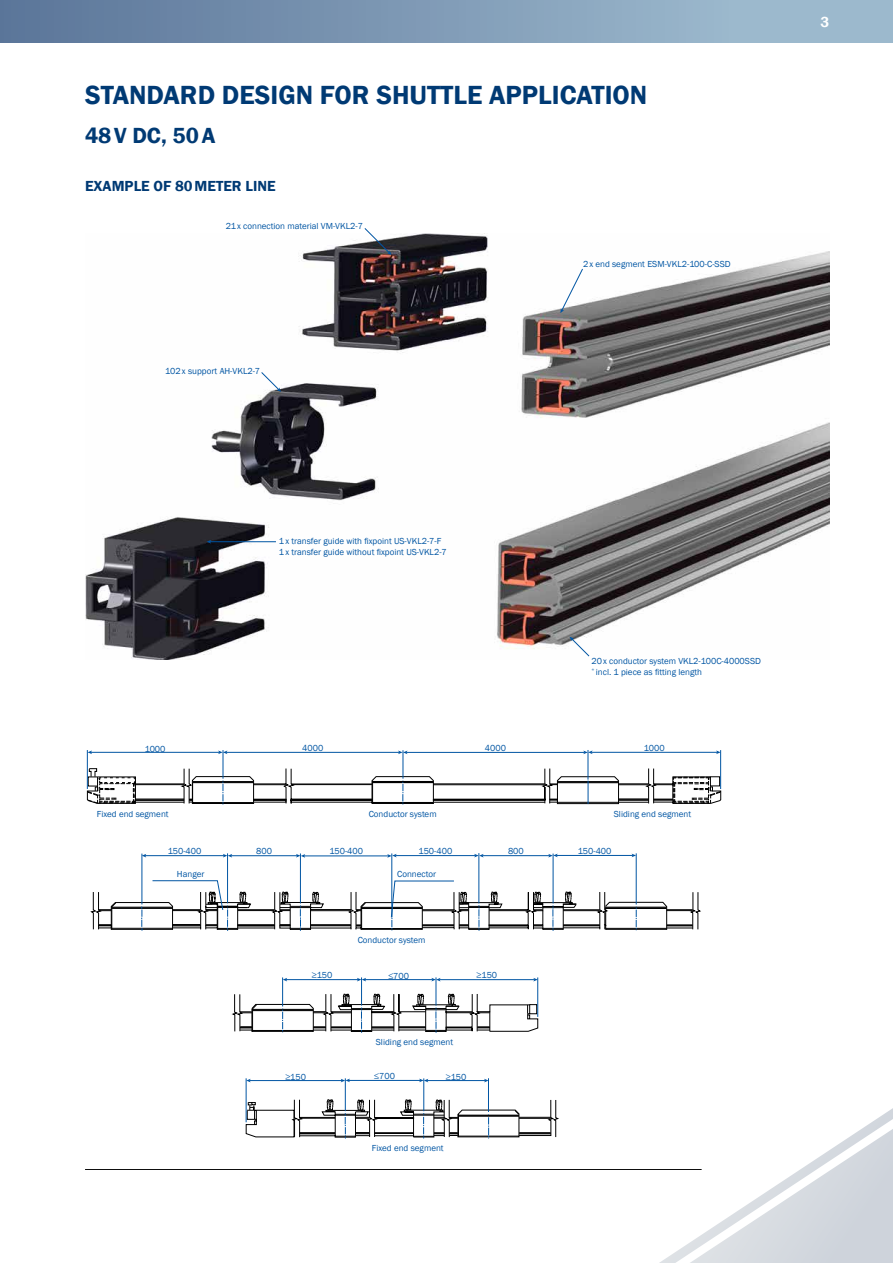
<style>
.page{position:relative;width:893px;height:1263px;background:#fff}
.page>*{position:absolute;margin:0;border:0;box-sizing:border-box;transform-origin:0 0}
.t1{font:600 27px "Franklin Gothic";color:#003a74}
.t2{font:600 22.5px "Franklin Gothic";color:#003a74}
.t3{font:600 15px "Franklin Gothic";color:#003a74}
.t4{font:600 15px "Franklin Gothic";color:#fff}
.t5{font:9px/10.8px "Franklin Gothic";color:#0055a3}
</style>
<div class="page">
<div style="left:0;top:0;width:893px;height:43px;background:linear-gradient(to right,#5c769a,#a5c2d4)"></div>
<hr style="left:85px;top:1169px;width:617px;height:1px;background:#000">
<svg style="left:640px;top:1108px;width:253px;height:155px"></svg>
<hr style="left:135px;top:802px;width:49px;height:1px;background:#000">
<hr style="left:135px;top:784px;width:49px;height:1px;background:#000">
<hr style="left:135px;top:799px;width:49px;height:1px;background:#000">
<hr style="left:135px;top:800px;width:49px;height:1px;background:#000">
<svg style="left:87px;top:768px;width:49px;height:36px"></svg>
<hr style="left:238px;top:928px;width:37px;height:1px;background:#000">
<hr style="left:238px;top:909px;width:37px;height:1px;background:#000">
<hr style="left:238px;top:910px;width:37px;height:1px;background:#000">
<hr style="left:238px;top:926px;width:37px;height:1px;background:#000">
<div style="left:237px;top:925px;width:38px;height:1px;border:1px solid #000"></div>
<div style="left:374px;top:1117px;width:40px;height:2px;border:1px solid #000"></div>
<hr style="left:375px;top:1132px;width:38px;height:1px;background:#000">
<hr style="left:375px;top:1133px;width:38px;height:1px;background:#000">
<hr style="left:556px;top:855px;width:77px;height:1px;background:#0055a3">
<svg style="left:632px;top:854px;width:4px;height:3px"></svg>
<hr style="left:91px;top:752px;width:128px;height:1px;background:#0055a3">
<svg style="left:88px;top:750px;width:4px;height:4px"></svg>
<hr style="left:87px;top:750px;width:1px;height:39px;background:#0055a3">
<svg style="left:181px;top:750px;width:540px;height:55px"></svg>
<hr style="left:720px;top:750px;width:1px;height:39px;background:#0055a3">
<hr style="left:142px;top:853px;width:1px;height:51px;background:#0055a3">
<hr style="left:145px;top:855px;width:79px;height:1px;background:#0055a3">
<svg style="left:142px;top:854px;width:4px;height:3px"></svg>
<hr style="left:227px;top:853px;width:1px;height:50px;background:#0055a3">
<hr style="left:231px;top:855px;width:66px;height:1px;background:#0055a3">
<svg style="left:223px;top:854px;width:9px;height:3px"></svg>
<hr style="left:300px;top:853px;width:1px;height:50px;background:#0055a3">
<hr style="left:304px;top:856px;width:85px;height:1px;background:#0055a3">
<svg style="left:296px;top:854px;width:9px;height:4px"></svg>
<hr style="left:395px;top:855px;width:80px;height:1px;background:#0055a3">
<svg style="left:387px;top:854px;width:10px;height:4px"></svg>
<hr style="left:482px;top:855px;width:68px;height:1px;background:#0055a3">
<svg style="left:474px;top:854px;width:10px;height:3px"></svg>
<svg style="left:548px;top:854px;width:10px;height:3px"></svg>
<hr style="left:392px;top:853px;width:1px;height:54px;background:#0055a3">
<hr style="left:479px;top:853px;width:1px;height:50px;background:#0055a3">
<hr style="left:553px;top:853px;width:1px;height:50px;background:#0055a3">
<hr style="left:636px;top:853px;width:1px;height:51px;background:#0055a3">
<svg style="left:232px;top:977px;width:306px;height:56px"></svg>
<hr style="left:537px;top:977px;width:1px;height:40px;background:#0055a3">
<hr style="left:246px;top:1078px;width:1px;height:44px;background:#0055a3">
<hr style="left:249px;top:1080px;width:93px;height:1px;background:#0055a3">
<svg style="left:246px;top:1079px;width:5px;height:3px"></svg>
<hr style="left:349px;top:1080px;width:71px;height:1px;background:#0055a3">
<svg style="left:341px;top:1078px;width:9px;height:4px"></svg>
<hr style="left:427px;top:1080px;width:58px;height:1px;background:#0055a3">
<svg style="left:419px;top:1078px;width:9px;height:4px"></svg>
<hr style="left:488px;top:1078px;width:1px;height:34px;background:#0055a3">
<hr style="left:424px;top:1078px;width:1px;height:33px;background:#0055a3">
<svg style="left:400px;top:1099px;width:159px;height:40px"></svg>
<svg style="left:246px;top:1099px;width:132px;height:39px"></svg>
<hr style="left:345px;top:1078px;width:1px;height:33px;background:#0055a3">
<svg style="left:90px;top:880px;width:161px;height:51px"></svg>
<svg style="left:272px;top:880px;width:429px;height:51px"></svg>
<img style="left:85px;top:234px;width:744px;height:425px">
<svg style="left:364px;top:228px;width:27px;height:27px"></svg>
<svg style="left:560px;top:268px;width:23px;height:45px"></svg>
<svg style="left:261px;top:372px;width:20px;height:20px"></svg>
<svg style="left:570px;top:637px;width:20px;height:20px"></svg>
<hr style="left:209px;top:541px;width:67px;height:1px;background:#0055a3">
<h1 class="t1" style="left:85px;top:78px;width:564px">STANDARD DESIGN FOR SHUTTLE APPLICATION</h1>
<h2 class="t2" style="left:85px;top:122px;width:132px">48V DC, 50A</h2>
<h3 class="t3" style="left:85px;top:177px;width:192px">EXAMPLE OF 80METER LINE</h3>
<p class="t5" style="left:226px;top:221px;width:139px">21 x connection material VM-VKL2-7</p>
<p class="t5" style="left:165px;top:366px;width:96px">102 x support AH-VKL2-7</p>
<p class="t5" style="left:583px;top:258px;width:149px">2 x end segment ESM-VKL2-100-C-SSD</p>
<h3 class="t4" style="left:820px;top:12px;width:10px">3</h3>
<p class="t5" style="left:279px;top:536px;width:169px">1 x transfer guide with fixpoint US-VKL2-7-F<br>1 x transfer guide without fixpoint US-VKL2-7</p>
<p class="t5" style="left:591px;top:656px;width:171px">20 x conductor system VKL2-100C-4000SSD <sup>*</sup> incl. 1 piece as fitting length</p>
<p class="t5" style="left:145px;top:743px;width:22px">1000</p>
<p class="t5" style="left:302px;top:743px;width:23px">4000</p>
<p class="t5" style="left:485px;top:743px;width:23px">4000</p>
<p class="t5" style="left:644px;top:743px;width:22px">1000</p>
<p class="t5" style="left:97px;top:809px;width:73px">Fixed end segment</p>
<p class="t5" style="left:369px;top:809px;width:69px">Conductor system</p>
<p class="t5" style="left:614px;top:809px;width:79px">Sliding end segment</p>
<p class="t5" style="left:168px;top:845px;width:35px">150-400</p>
<p class="t5" style="left:329px;top:845px;width:35px">150-400</p>
<p class="t5" style="left:419px;top:845px;width:35px">150-400</p>
<p class="t5" style="left:578px;top:845px;width:35px">150-400</p>
<p class="t5" style="left:256px;top:845px;width:17px">800</p>
<p class="t5" style="left:508px;top:845px;width:17px">800</p>
<p class="t5" style="left:177px;top:869px;width:29px">Hanger</p>
<p class="t5" style="left:397px;top:869px;width:40px">Connector</p>
<p class="t5" style="left:358px;top:934px;width:69px">Conductor system</p>
<p class="t5" style="left:312px;top:969px;width:22px">≥150</p>
<p class="t5" style="left:388px;top:970px;width:22px">≤700</p>
<p class="t5" style="left:477px;top:969px;width:22px">≥150</p>
<p class="t5" style="left:376px;top:1036px;width:79px">Sliding end segment</p>
<p class="t5" style="left:285px;top:1071px;width:22px">≥150</p>
<p class="t5" style="left:374px;top:1071px;width:22px">≤700</p>
<p class="t5" style="left:446px;top:1071px;width:22px">≥150</p>
<p class="t5" style="left:372px;top:1143px;width:73px">Fixed end segment</p>
</div>
